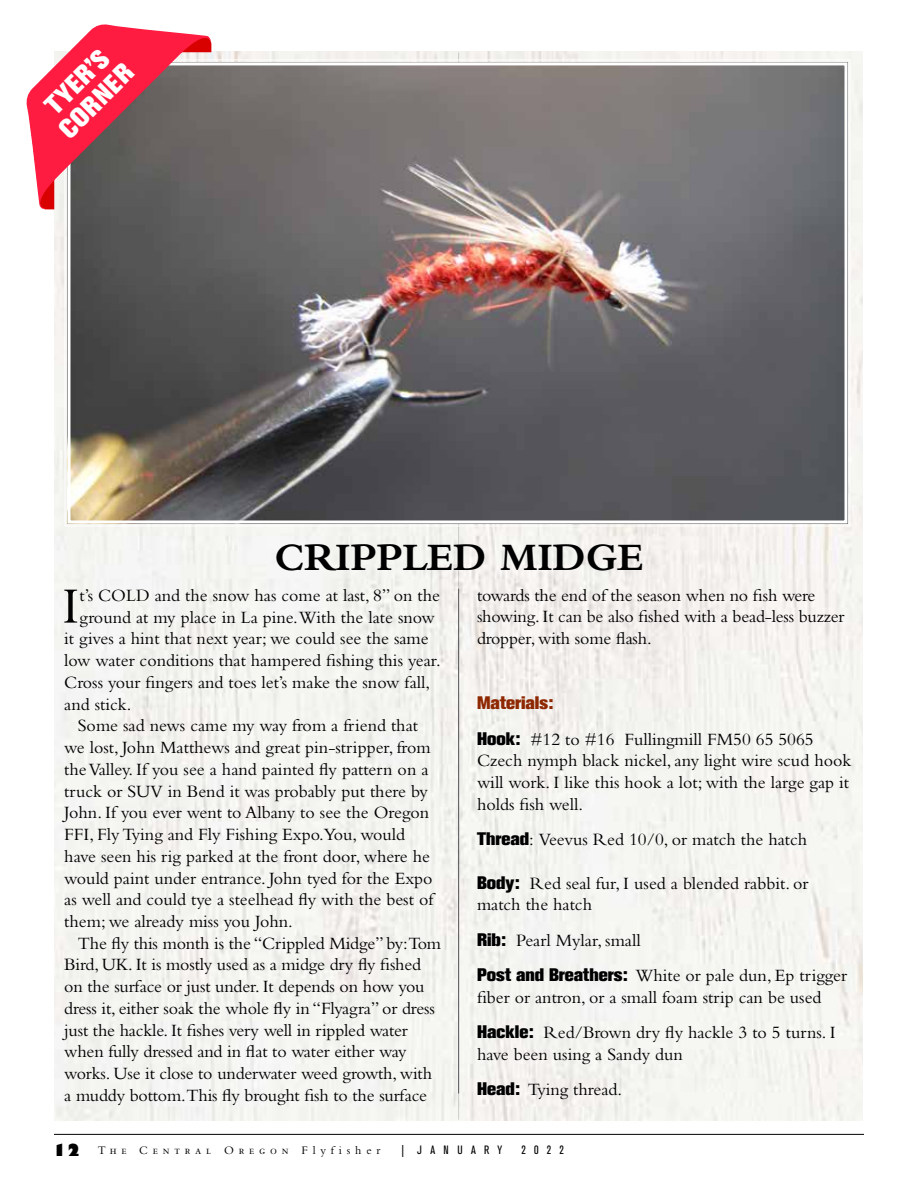
<style>
.page{position:relative;width:918px;height:1188px;background:#fff}
.page>*{position:absolute;margin:0;border:0;box-sizing:border-box;transform-origin:0 0}
.t1{font:52.95px "Bembo Std";color:#000}
.t2{font:700 40.5px "Bembo Std";color:#000}
.t3{font:800 27px/27px "Akzidenz Grotesk BE";color:#fff}
.t4{font:18px/21.8px "Bembo Std";color:#000}
.t5{font:800 18px "Akzidenz Grotesk BE";color:#8e2800}
.t6{font:12px "Bembo Std";letter-spacing:.4em;color:#000}
.t7{font:condensed 12px "Akzidenz Grotesk BE";letter-spacing:.7em;color:#000}
.s1{font-family:"Akzidenz Grotesk BE";font-weight:800}
.s2{font-family:"Gill Sans Std";font-weight:800;font-size:16.5px}
</style>
<div class="page">
<hr style="left:54px;top:1134px;width:810px;height:1px;background:#000">
<div style="left:54px;top:51px;width:808px;height:1069px;background:#f4f4f1"></div>
<svg style="left:64px;top:59px;width:787px;height:468px;background:#716b6c"></svg>
<div style="left:68px;top:62px;width:780px;height:462px;border:3px solid #fff"></div>
<hr style="left:458px;top:589px;width:1px;height:505px;background:#58595b">
<svg style="left:26px;top:24px;width:185px;height:185px;background:#b65b68"></svg>
<h3 class="t3" style="left:35px;top:105px;width:94px;rotate:-45deg">TYER’S<br>CORNER</h3>
<h2 class="t2" style="left:274px;top:535px;width:371px">CRIPPLED MIDGE</h2>
<h1 class="t1" style="left:62px;top:575px;width:19px">I</h1>
<p class="t4" style="left:80px;top:584px;width:362px">t’s COLD and the snow has come at last, 8” on the</p>
<p class="t4" style="left:80px;top:606px;width:357px">ground at my place in La pine.With the late snow</p>
<p class="t4" style="left:64px;top:627px;width:366px">it gives a hint that next year; we could see the same</p>
<p class="t4" style="left:64px;top:649px;width:378px">low water conditions that hampered fishing this year.</p>
<p class="t4" style="left:64px;top:671px;width:367px">Cross your fingers and toes let’s make the snow fall,</p>
<p class="t4" style="left:64px;top:693px;width:69px">and stick.</p>
<p class="t4" style="left:78px;top:714px;width:342px">Some sad news came my way from a friend that</p>
<p class="t4" style="left:64px;top:736px;width:366px">we lost, John Matthews and great pin-stripper, from</p>
<p class="t4" style="left:64px;top:758px;width:366px">the Valley. If you see a hand painted fly pattern on a</p>
<p class="t4" style="left:64px;top:780px;width:365px">truck or SUV in Bend it was probably put there by</p>
<p class="t4" style="left:64px;top:801px;width:366px">John. If you ever went to Albany to see the Oregon</p>
<p class="t4" style="left:64px;top:823px;width:342px">FFI, Fly Tying and Fly Fishing Expo.You, would</p>
<p class="t4" style="left:64px;top:845px;width:367px">have seen his rig parked at the front door, where he</p>
<p class="t4" style="left:64px;top:867px;width:370px">would paint under entrance. John tyed for the Expo</p>
<p class="t4" style="left:64px;top:888px;width:372px">as well and could tye a steelhead fly with the best of</p>
<p class="t4" style="left:64px;top:910px;width:230px">them; we already miss you John.</p>
<p class="t4" style="left:78px;top:932px;width:363px">The fly this month is the “Crippled Midge” by:Tom</p>
<p class="t4" style="left:64px;top:954px;width:358px">Bird, UK. It is mostly used as a midge dry fly fished</p>
<p class="t4" style="left:64px;top:975px;width:362px">on the surface or just under. It depends on how you</p>
<p class="t4" style="left:64px;top:997px;width:372px">dress it, either soak the whole fly in “Flyagra” or dress</p>
<p class="t4" style="left:64px;top:1019px;width:345px">just the hackle. It fishes very well in rippled water</p>
<p class="t4" style="left:64px;top:1041px;width:344px">when fully dressed and in flat to water either way</p>
<p class="t4" style="left:64px;top:1062px;width:369px">works. Use it close to underwater weed growth, with</p>
<p class="t4" style="left:64px;top:1084px;width:364px">a muddy bottom.This fly brought fish to the surface</p>
<p class="t4" style="left:477px;top:584px;width:369px">towards the end of the season when no fish were showing. It can be also fished with a bead-less buzzer dropper, with some flash.</p>
<p class="t5" style="left:477px;top:693px;width:78px">Materials:</p>
<p class="t4" style="left:477px;top:728px;width:376px"><span class="s1">Hook:</span> #12 to #16 Fullingmill FM50 65 5065<br>Czech nymph black nickel, any light wire scud hook will work. I like this hook a lot; with the large gap it holds fish well.</p>
<p class="t4" style="left:477px;top:828px;width:332px"><span class="s1">Thread</span>: Veevus Red 10/0, or match the hatch</p>
<p class="t4" style="left:477px;top:872px;width:333px"><span class="s1">Body:</span> Red seal fur, I used a blended rabbit. or match the hatch</p>
<p class="t4" style="left:477px;top:922px;width:372px;line-height:35.2px"><span class="s1">Rib:</span> Pearl Mylar, small<br><span class="s1">Post and Breathers:</span> White or pale dun, Ep trigger</p>
<p class="t4" style="left:477px;top:979px;width:360px;line-height:35.2px">fiber or antron, or a small foam strip can be used<br><span class="s1">Hackle:</span> Red/Brown dry fly hackle 3 to 5 turns. I</p>
<p class="t4" style="left:477px;top:1036px;width:207px;line-height:35.2px">have been using a Sandy dun<br><span class="s1">Head:</span> Tying thread.</p>
<p class="t6" style="left:52px;top:1144px;width:330px"><span class="s2">12</span> The Central Oregon Flyfisher</p>
<p class="t7" style="left:402px;top:1143px;width:102px">| JANUARY</p>
<p class="t7" style="left:521px;top:1143px;width:44px">2022</p>
</div>
